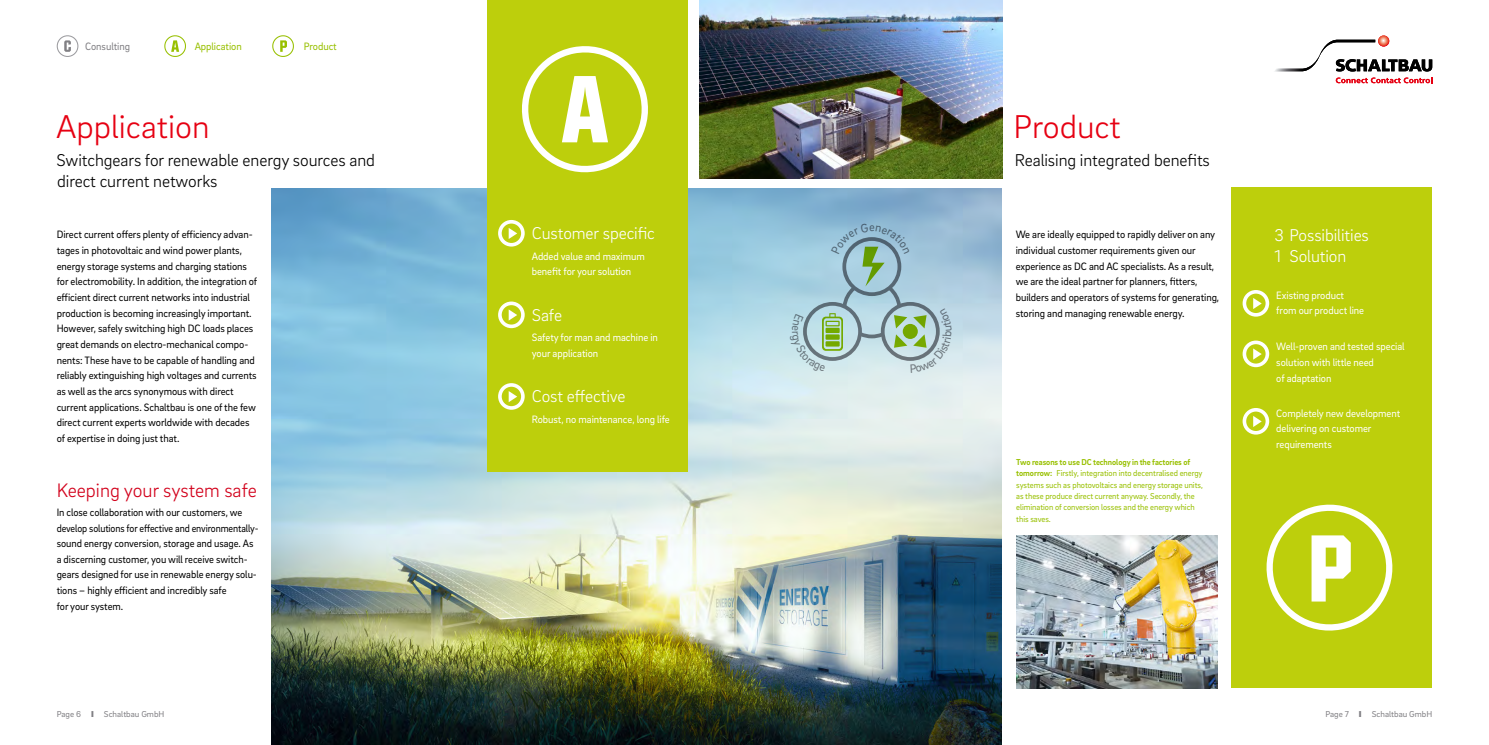
<style>
.page{position:relative;width:1489px;height:745px;background:#fff}
.page>*{position:absolute;margin:0;border:0;box-sizing:border-box;transform-origin:0 0}
.t1{font:300 33.75px "Brix Sans";color:#e60012}
.t2{font:300 20px "Brix Sans";color:#d2001b}
.t3{font:300 17.5px/21.2px "Brix Sans";letter-spacing:-.005em;color:#000}
.t4{font:300 17.5px/21.2px "Brix Sans";letter-spacing:-.005em;color:#fff}
.t5{font:11px/15.6px "Brix Sans";letter-spacing:-.005em;color:#000;scale:.95 1}
.t6{font:11px/15.6px "Brix Sans";letter-spacing:-.005em;color:#fff;scale:.95 1}
.t7{font:11px/15.6px "Brix Sans";letter-spacing:-.005em;color:#000;scale:.94 1}
.t8{font:11px "Brix Sans";letter-spacing:-.005em;color:#98c000;scale:.95 1}
.t9{font:11px "Brix Sans";letter-spacing:-.005em;color:#818084;scale:.95 1}
.t10{font:8.75px/11.2px "Brix Sans";letter-spacing:-.005em;color:#98c000;scale:.95 1}
.t11{font:8.75px "Brix Sans";color:#818084}
.s1{font-weight:700}
</style>
<div class="page">
<svg style="left:1275px;top:35px;width:156px;height:36px"></svg>
<svg style="left:1335px;top:77px;width:96px;height:6px"></svg>
<img style="left:699px;top:0;width:303px;height:178px">
<img style="left:1016px;top:535px;width:201px;height:152px">
<img style="left:271px;top:188px;width:730px;height:556px">
<div style="left:487px;top:0;width:200px;height:471px;background:#bdcf0c"></div>
<div style="left:1231px;top:187px;width:200px;height:500px;background:#bdcf0c"></div>
<svg style="left:521px;top:46px;width:127px;height:127px"></svg>
<svg style="left:1266px;top:504px;width:127px;height:127px"></svg>
<svg style="left:164px;top:35px;width:22px;height:22px"></svg>
<div style="left:57px;top:35px;width:21px;height:22px;border:1px solid #9c9ca0;border-radius:50%"></div>
<svg style="left:64px;top:40px;width:7px;height:12px"></svg>
<svg style="left:272px;top:35px;width:22px;height:22px"></svg>
<svg style="left:1253px;top:298px;width:8px;height:11px"></svg>
<div style="left:1242px;top:290px;width:27px;height:26px;border:4px solid #fff;border-radius:50%"></div>
<svg style="left:1253px;top:348px;width:8px;height:11px"></svg>
<div style="left:1242px;top:340px;width:27px;height:27px;border:4px solid #fff;border-radius:50%"></div>
<svg style="left:1253px;top:416px;width:8px;height:11px"></svg>
<div style="left:1242px;top:407px;width:27px;height:27px;border:4px solid #fff;border-radius:50%"></div>
<svg style="left:508px;top:228px;width:9px;height:11px"></svg>
<div style="left:498px;top:220px;width:26px;height:26px;border:4px solid #fff;border-radius:50%"></div>
<svg style="left:508px;top:309px;width:9px;height:11px"></svg>
<div style="left:498px;top:301px;width:26px;height:27px;border:4px solid #fff;border-radius:50%"></div>
<svg style="left:508px;top:391px;width:9px;height:11px"></svg>
<div style="left:498px;top:383px;width:26px;height:26px;border:4px solid #fff;border-radius:50%"></div>
<svg style="left:789px;top:223px;width:162px;height:149px;background:#a7c8ce"></svg>
<p class="t9" style="left:85px;top:39px;width:49px">Consulting</p>
<p class="t8" style="left:195px;top:39px;width:51px">Application</p>
<p class="t8" style="left:304px;top:39px;width:36px">Product</p>
<h1 class="t1" style="left:56px;top:105px;width:155px">Application</h1>
<h3 class="t3" style="left:56px;top:149px;width:320px">Switchgears for renewable energy sources and direct current networks</h3>
<p class="t5" style="left:57px;top:226px;width:213px">Direct current offers plenty of efficiency advan&shy;tages in photovoltaic and wind power plants, energy storage systems and charging stations for electromobility. In addition, the integration of efficient direct current networks into industrial production is becoming increasingly important.<br>However, safely switching high DC loads places great demands on electro-mechanical compo&shy;nents: These have to be capable of handling and reliably extinguishing high voltages and currents as well as the arcs synonymous with direct current applications. Schaltbau is one of the few direct current experts worldwide with decades of expertise in doing just that.</p>
<h2 class="t2" style="left:57px;top:477px;width:202px">Keeping your system safe</h2>
<p class="t7" style="left:57px;top:503px;width:216px">In close collaboration with our customers, we develop solutions for effective and environmentally&shy;sound energy conversion, storage and usage. As a discerning customer, you will receive switch&shy;gears designed for use in renewable energy solu&shy;tions – highly efficient and incredibly safe<br>for your system.</p>
<h3 class="t4" style="left:531px;top:222px;width:125px">Customer specific</h3>
<p class="t6" style="left:531px;top:247px;width:120px">Added value and maximum benefit for your solution</p>
<h3 class="t4" style="left:531px;top:303px;width:32px">Safe</h3>
<p class="t6" style="left:531px;top:329px;width:134px">Safety for man and machine in your application</p>
<h3 class="t4" style="left:531px;top:385px;width:95px">Cost effective</h3>
<p class="t6" style="left:531px;top:410px;width:147px">Robust, no maintenance, long life</p>
<h1 class="t1" style="left:1013px;top:105px;width:109px">Product</h1>
<h3 class="t3" style="left:1014px;top:149px;width:196px">Realising integrated benefits</h3>
<p class="t5" style="left:1015px;top:226px;width:216px">We are ideally equipped to rapidly deliver on any individual customer requirements given our experience as DC and AC specialists. As a result, we are the ideal partner for planners, fitters, builders and operators of systems for generating, storing and managing renewable energy.</p>
<p class="t10" style="left:1016px;top:456px;width:198px"><span class="s1">Two reasons to use DC technology in the factories of tomorrow:</span> Firstly, integration into decentralised energy systems such as photovoltaics and energy storage units, as these produce direct current anyway. Secondly, the elimination of conversion losses and the energy which this saves.</p>
<h3 class="t4" style="left:1274px;top:223px;width:96px">3 Possibilities<br>1 Solution</h3>
<p class="t6" style="left:1276px;top:286px;width:94px">Existing product from our product line</p>
<p class="t6" style="left:1276px;top:338px;width:137px">Well-proven and tested special solution with little need<br>of adaptation</p>
<p class="t6" style="left:1276px;top:404px;width:132px">Completely new development delivering on customer requirements</p>
<p class="t11" style="left:57px;top:707px;width:109px">Page 6 I Schaltbau GmbH</p>
<p class="t11" style="left:1325px;top:707px;width:108px">Page 7 I Schaltbau GmbH</p>
</div>
